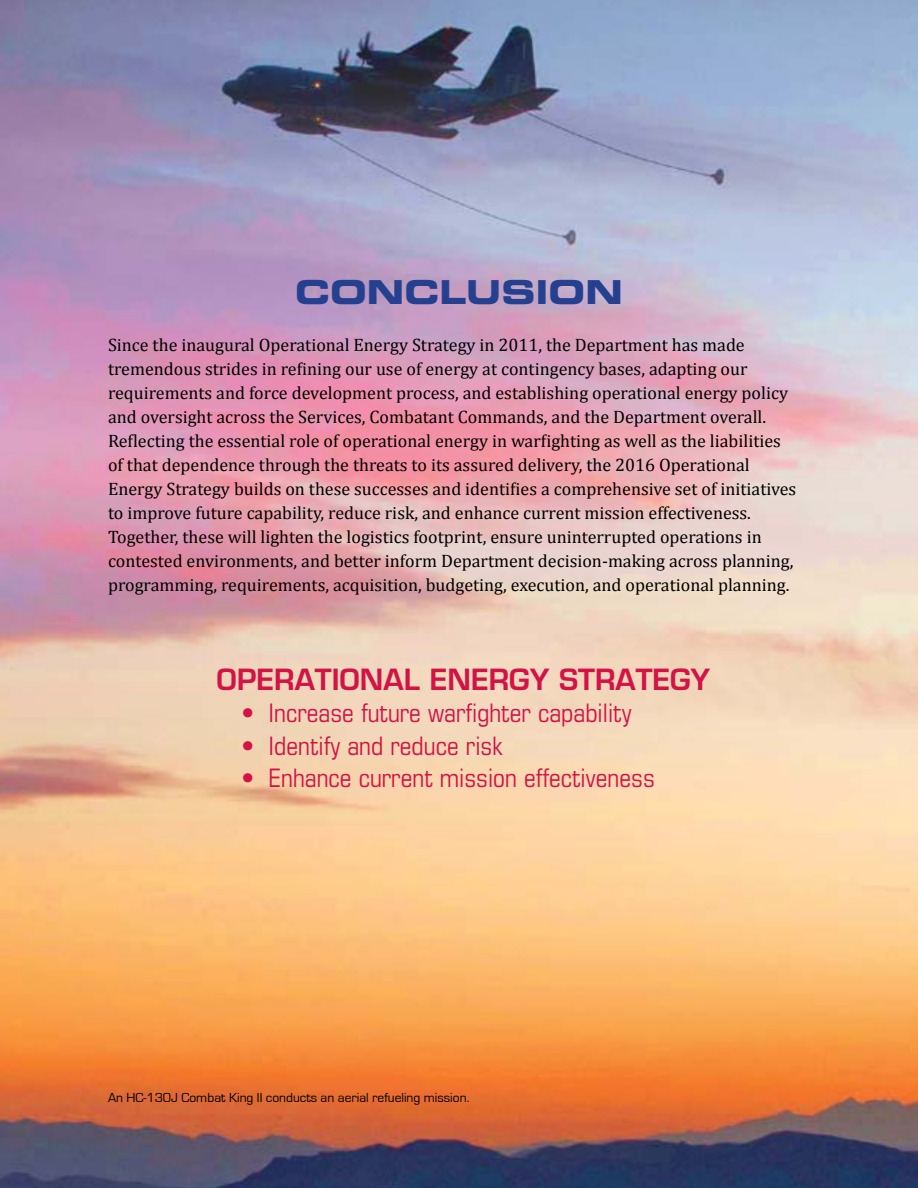
<style>
.page{position:relative;width:918px;height:1188px;background:#fff}
.page>*{position:absolute;margin:0;border:0;box-sizing:border-box;transform-origin:0 0}
.t1{font:33px "Eurostile Bold Extended Two";color:#25408f}
.t2{font:600 28.5px "Eurostile";color:#d31245}
.t3{font:condensed 25.5px "Eurostile";color:#d31245}
.t4{font:18px/24px "Cambria";color:#000}
.t5{font:13.5px "Eurostile";color:#000}
</style>
<div class="page">
<img style="left:0;top:0;width:918px;height:1188px">
<h1 class="t1" style="left:295px;top:269px;width:329px">CONCLUSION</h1>
<p class="t4" style="left:108px;top:333px;width:690px">Since the inaugural Operational Energy Strategy in 2011, the Department has made tremendous strides in refining our use of energy at contingency bases, adapting our requirements and force development process, and establishing operational energy policy and oversight across the Services, Combatant Commands, and the Department overall.<br>Reflecting the essential role of operational energy in warfighting as well as the liabilities of that dependence through the threats to its assured delivery, the 2016 Operational Energy Strategy builds on these successes and identifies a comprehensive set of initiatives to improve future capability, reduce risk, and enhance current mission effectiveness.<br>Together, these will lighten the logistics footprint, ensure uninterrupted operations in contested environments, and better inform Department decision-making across planning, programming, requirements, acquisition, budgeting, execution, and operational planning.</p>
<h2 class="t2" style="left:217px;top:662px;width:495px">OPERATIONAL ENERGY STRATEGY</h2>
<h3 class="t3" style="left:242px;top:698px;width:392px">• Increase future warfighter capability</h3>
<h3 class="t3" style="left:242px;top:730px;width:262px">• Identify and reduce risk</h3>
<h3 class="t3" style="left:242px;top:763px;width:415px">• Enhance current mission effectiveness</h3>
<p class="t5" style="left:108px;top:1090px;width:363px">An HC-130J Combat King II conducts an aerial refueling mission.</p>
</div>
